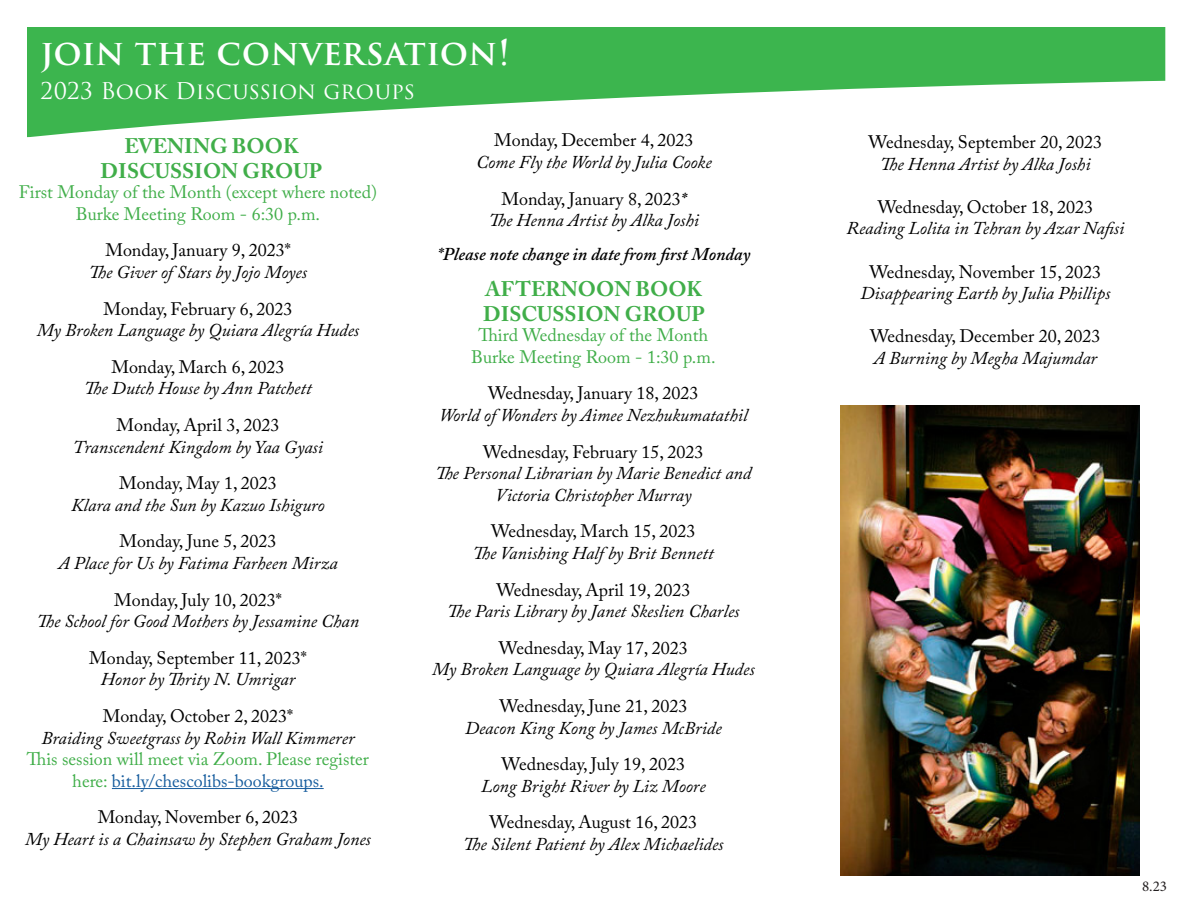
<style>
.page{position:relative;width:1188px;height:918px;background:#fff}
.page>*{position:absolute;margin:0;border:0;box-sizing:border-box;transform-origin:0 0}
.t1{font:600 34.5px "Trajan Pro 3";letter-spacing:.005em;color:#fff}
.t2{font:22.5px "Trajan Pro 3";color:#fff}
.t3{font:700 21px "Adobe Caslon Pro";color:#40ae49}
.t4{font:italic 18px/21.6px "Adobe Caslon Pro";color:#000;text-align:center}
.t5{font:18px "Adobe Caslon Pro";color:#000}
.t6{font:18px/21.6px "Adobe Caslon Pro";color:#40ae49;text-align:center}
.t7{font:italic 600 18px "Adobe Caslon Pro";color:#000}
.t8{font:15px "Minion Pro";color:#231f20}
.s1{font-weight:600;font-style:italic}
.s2{color:#175d9e}
</style>
<div class="page">
<svg style="left:27px;top:27px;width:1138px;height:110px;fill:#3cb54e"></svg>
<img style="left:841px;top:405px;width:298px;height:470px">
<hr style="left:112px;top:788px;width:212px;height:1px;background:#175d9e">
<p class="t1" style="left:40px;top:27px;width:470px">JOIN THE CONVERSATION!</p>
<p class="t2" style="left:40px;top:75px;width:376px">2023 Book Discussion groups</p>
<p class="t3" style="left:124px;top:133px;width:176px">EVENING BOOK</p>
<p class="t3" style="left:101px;top:158px;width:223px">DISCUSSION GROUP</p>
<p class="t5" style="left:494px;top:130px;width:201px">Monday, December 4, 2023</p>
<p class="t4" style="left:476px;top:151px;width:237px">Come Fly the World by Julia Cooke</p>
<p class="t5" style="left:502px;top:188px;width:186px">Monday, January 8, 2023<span class="s1">*</span></p>
<p class="t4" style="left:489px;top:209px;width:212px">The Henna Artist by Alka Joshi</p>
<p class="t7" style="left:438px;top:243px;width:314px">*Please note change in date from first Monday</p>
<p class="t6" style="left:19px;top:181px;width:360px">First Monday of the Month (except where noted)</p>
<p class="t6" style="left:76px;top:203px;width:246px">Burke Meeting Room - 6:30 p.m.</p>
<p class="t5" style="left:105px;top:240px;width:187px">Monday, January 9, 2023*</p>
<p class="t4" style="left:89px;top:261px;width:220px">The Giver of Stars by Jojo Moyes</p>
<p class="t5" style="left:103px;top:298px;width:191px">Monday, February 6, 2023</p>
<p class="t4" style="left:37px;top:319px;width:324px">My Broken Language by Quiara Alegría Hudes</p>
<p class="t5" style="left:111px;top:356px;width:175px">Monday, March 6, 2023</p>
<p class="t4" style="left:84px;top:377px;width:229px">The Dutch House by Ann Patchett</p>
<p class="t5" style="left:116px;top:414px;width:165px">Monday, April 3, 2023</p>
<p class="t4" style="left:73px;top:436px;width:252px">Transcendent Kingdom by Yaa Gyasi</p>
<p class="t5" style="left:119px;top:472px;width:159px">Monday, May 1, 2023</p>
<p class="t4" style="left:71px;top:494px;width:255px">Klara and the Sun by Kazuo Ishiguro</p>
<p class="t5" style="left:119px;top:531px;width:159px">Monday, June 5, 2023</p>
<p class="t4" style="left:58px;top:552px;width:281px">A Place for Us by Fatima Farheen Mirza</p>
<p class="t5" style="left:114px;top:589px;width:169px">Monday, July 10, 2023*</p>
<p class="t4" style="left:37px;top:610px;width:324px">The School for Good Mothers by Jessamine Chan</p>
<p class="t5" style="left:89px;top:647px;width:219px">Monday, September 11, 2023*</p>
<p class="t4" style="left:101px;top:668px;width:196px">Honor by Thrity N. Umrigar</p>
<p class="t5" style="left:103px;top:705px;width:192px">Monday, October 2, 2023*</p>
<p class="t4" style="left:41px;top:727px;width:315px">Braiding Sweetgrass by Robin Wall Kimmerer</p>
<p class="t6" style="left:27px;top:748px;width:344px">This session will meet via Zoom. Please register here: <span class="s2">bit.ly/chescolibs-bookgroups.</span></p>
<p class="t5" style="left:98px;top:807px;width:202px">Monday, November 6, 2023</p>
<p class="t4" style="left:25px;top:828px;width:347px">My Heart is a Chainsaw by Stephen Graham Jones</p>
<p class="t3" style="left:486px;top:277px;width:218px">AFTERNOON BOOK</p>
<p class="t3" style="left:483px;top:302px;width:223px">DISCUSSION GROUP</p>
<p class="t6" style="left:478px;top:324px;width:231px">Third Wednesday of the Month</p>
<p class="t6" style="left:471px;top:346px;width:246px">Burke Meeting Room - 1:30 p.m.</p>
<p class="t5" style="left:488px;top:383px;width:212px">Wednesday, January 18, 2023</p>
<p class="t4" style="left:439px;top:404px;width:310px">World of Wonders by Aimee Nezhukumatathil</p>
<p class="t5" style="left:483px;top:441px;width:222px">Wednesday, February 15, 2023</p>
<p class="t4" style="left:435px;top:462px;width:318px">The Personal Librarian by Marie Benedict and<br>Victoria Christopher Murray</p>
<p class="t5" style="left:491px;top:521px;width:206px">Wednesday, March 15, 2023</p>
<p class="t4" style="left:473px;top:542px;width:243px">The Vanishing Half by Brit Bennett</p>
<p class="t5" style="left:496px;top:579px;width:195px">Wednesday, April 19, 2023</p>
<p class="t4" style="left:447px;top:600px;width:294px">The Paris Library by Janet Skeslien Charles</p>
<p class="t5" style="left:499px;top:637px;width:190px">Wednesday, May 17, 2023</p>
<p class="t4" style="left:432px;top:658px;width:324px">My Broken Language by Quiara Alegría Hudes</p>
<p class="t5" style="left:499px;top:695px;width:190px">Wednesday, June 21, 2023</p>
<p class="t4" style="left:465px;top:717px;width:258px">Deacon King Kong by James McBride</p>
<p class="t5" style="left:502px;top:753px;width:185px">Wednesday, July 19, 2023</p>
<p class="t4" style="left:481px;top:775px;width:226px">Long Bright River by Liz Moore</p>
<p class="t5" style="left:489px;top:812px;width:209px">Wednesday, August 16, 2023</p>
<p class="t4" style="left:463px;top:833px;width:262px">The Silent Patient by Alex Michaelides</p>
<p class="t5" style="left:869px;top:131px;width:235px">Wednesday, September 20, 2023</p>
<p class="t4" style="left:880px;top:153px;width:212px">The Henna Artist by Alka Joshi</p>
<p class="t5" style="left:878px;top:196px;width:217px">Wednesday, October 18, 2023</p>
<p class="t4" style="left:847px;top:217px;width:279px">Reading Lolita in Tehran by Azar Nafisi</p>
<p class="t5" style="left:870px;top:261px;width:233px">Wednesday, November 15, 2023</p>
<p class="t4" style="left:861px;top:282px;width:251px">Disappearing Earth by Julia Phillips</p>
<p class="t5" style="left:870px;top:326px;width:232px">Wednesday, December 20, 2023</p>
<p class="t4" style="left:874px;top:347px;width:225px">A Burning by Megha Majumdar</p>
<p class="t8" style="left:1142px;top:876px;width:27px">8.23</p>
</div>
